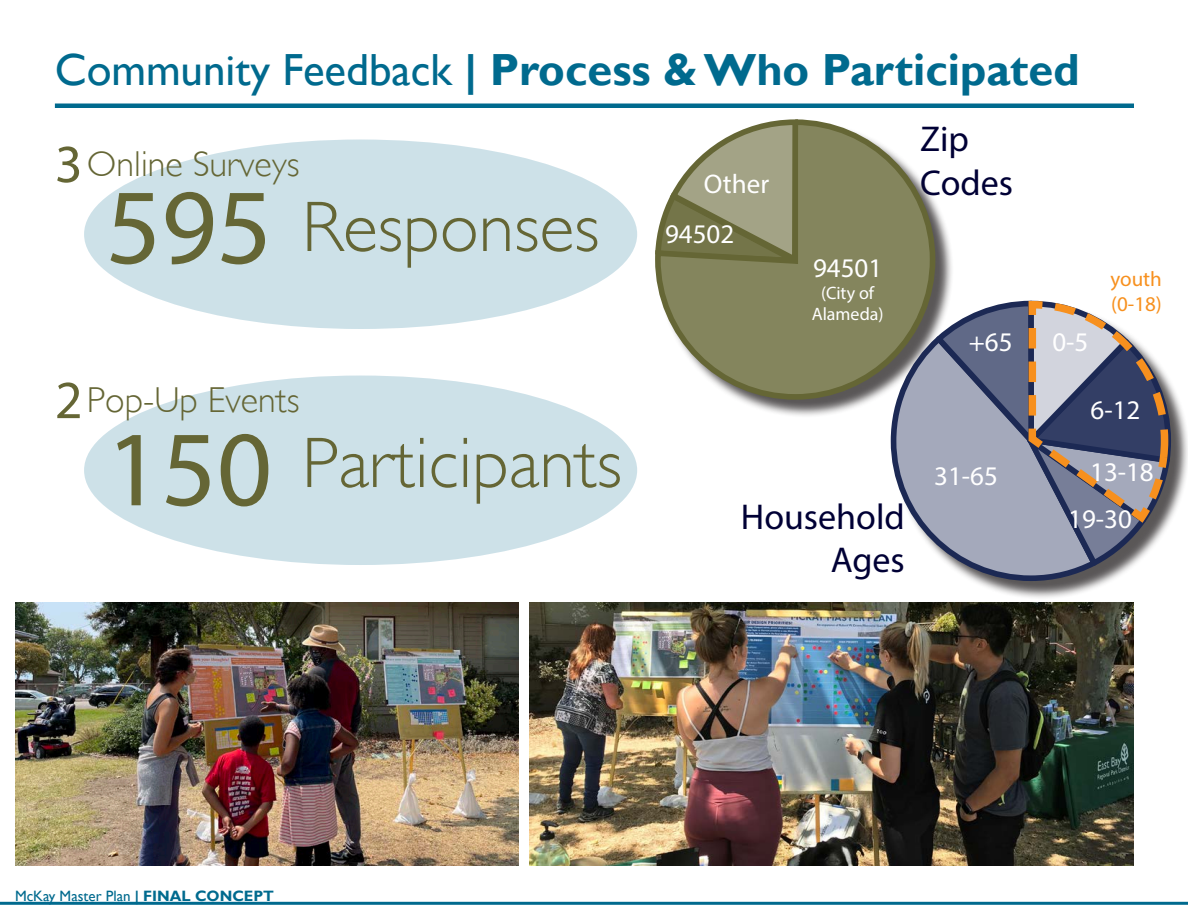
<style>
.page{position:relative;width:1188px;height:918px;background:#fff}
.page>*{position:absolute;margin:0;border:0;box-sizing:border-box;transform-origin:0 0}
.t1{font:108px "Myriad Pro";color:#656635}
.t2{font:300 72px "Gill Sans";color:#656635}
.t3{font:54px "Myriad Pro";color:#656635}
.Heading_1{font:700 45px "Gill Sans";color:#006a8e}
.t4{font:300 36px "Gill Sans";color:#656635}
.t5{font:36px/43.2px "Myriad Pro";color:#000035}
.t6{font:27px "Myriad Pro";color:#fff}
.t7{font:21px/25.2px "Myriad Pro";color:#f7901e}
.t8{font:18px/21.6px "Myriad Pro";color:#fff;text-align:center}
.t9{font:15px "Gill Sans";color:#006a8e}
.s1{font-weight:400}
.s2{font-weight:700}
</style>
<div class="page">
<hr style="left:0;top:902px;width:1188px;height:3px;background:#006a8e">
<img style="left:529px;top:603px;width:605px;height:262px">
<img style="left:15px;top:603px;width:504px;height:262px">
<div style="left:84px;top:139px;width:553px;height:190px;background:#cde1e8;border-radius:50%"></div>
<hr style="left:55px;top:104px;width:1079px;height:4px;background:#006a8e">
<div style="left:84px;top:376px;width:553px;height:189px;background:#cde1e8;border-radius:50%"></div>
<div style="left:657px;top:122px;width:297px;height:296px;background:#231f20;opacity:.75"></div>
<div style="left:655px;top:119px;width:280px;height:281px;background:#84855d;border:6px solid #656635;border-radius:137px"></div>
<svg style="left:655px;top:119px;width:146px;height:151px"></svg>
<div style="left:893px;top:303px;width:295px;height:296px;background:#231f20;opacity:.75"></div>
<svg style="left:888px;top:331px;width:214px;height:253px"></svg>
<svg style="left:931px;top:297px;width:243px;height:273px;background:#9193a2"></svg>
<p class="Heading_1" style="left:55px;top:44px;width:1026px"><span class="s1">Community Feedback</span> | Process &amp; Who Participated</p>
<p class="t3" style="left:55px;top:131px;width:29px">3</p>
<p class="t4" style="left:87px;top:143px;width:214px">Online Surveys</p>
<p class="t1" style="left:106px;top:160px;width:168px">595</p>
<p class="t2" style="left:302px;top:185px;width:299px">Responses</p>
<p class="t6" style="left:704px;top:167px;width:67px">Other</p>
<p class="t6" style="left:665px;top:217px;width:71px">94502</p>
<p class="t6" style="left:813px;top:251px;width:71px">94501</p>
<p class="t8" style="left:812px;top:282px;width:73px">(City of<br>Alameda)</p>
<p class="t5" style="left:920px;top:117px;width:94px">Zip<br>Codes</p>
<p class="t6" style="left:969px;top:325px;width:45px">+65</p>
<p class="t6" style="left:1052px;top:325px;width:37px">0-5</p>
<p class="t7" style="left:1111px;top:266px;width:53px">youth (0-18)</p>
<p class="t3" style="left:55px;top:367px;width:29px">2</p>
<p class="t4" style="left:87px;top:379px;width:214px">Pop-Up Events</p>
<p class="t1" style="left:106px;top:402px;width:168px">150</p>
<p class="t2" style="left:302px;top:421px;width:322px">Participants</p>
<p class="t5" style="left:741px;top:495px;width:165px;text-align:right">Household<br>Ages</p>
<p class="t6" style="left:934px;top:459px;width:65px">31-65</p>
<p class="t6" style="left:1091px;top:393px;width:51px">6-12</p>
<p class="t6" style="left:1090px;top:456px;width:65px">13-18</p>
<p class="t6" style="left:1068px;top:502px;width:65px">19-30</p>
<p class="t9" style="left:15px;top:887px;width:261px">McKay Master Plan <span class="s2">| FINAL CONCEPT</span></p>
</div>
